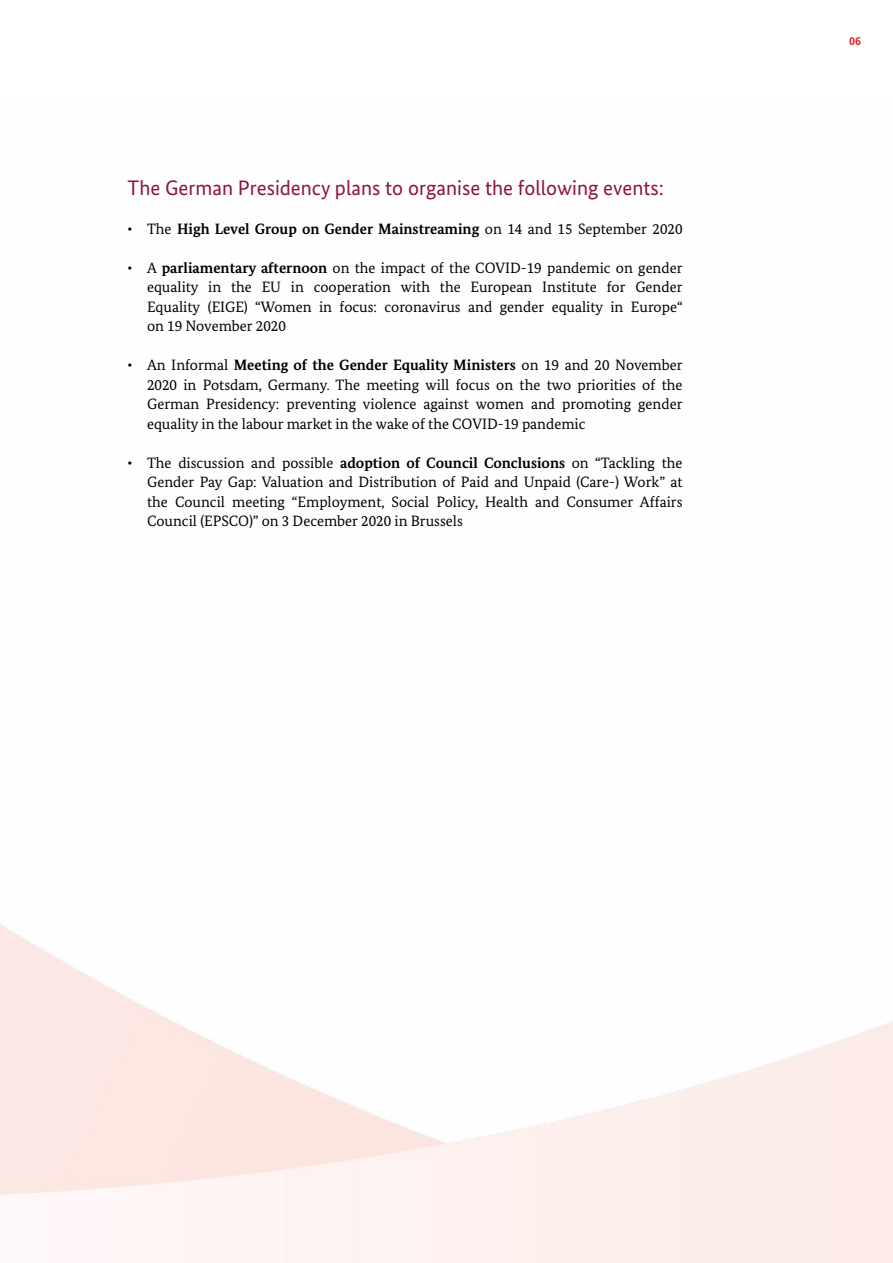
<style>
.page{position:relative;width:893px;height:1263px;background:#fff}
.page>*{position:absolute;margin:0;border:0;box-sizing:border-box;transform-origin:0 0}
.t1{font:21px "Bundes Sans";color:#8e1538}
.t2{font:15px/19.5px "Bundes Serif";color:#000;text-align:justify}
.t3{font:700 15px "Bundes Serif";color:#000}
.t4{font:700 12px "Bundes Sans";color:#e1261d}
.s1{font-weight:400}
.s2{font-weight:700}
</style>
<div class="page">
<h4 class="t1" style="left:128px;top:175px;width:538px">The German Presidency plans to organise the following events:</h4>
<p class="t3" style="left:128px;top:219px;width:556px"><span class="s1">• The</span> High Level Group on Gender Mainstreaming <span class="s1">on 14 and 15 September 2020</span></p>
<p class="t2" style="left:147px;top:258px;width:537px;text-indent:-19px">• A <span class="s2">parliamentary afternoon</span> on the impact of the COVID-19 pandemic on gender equality in the EU in cooperation with the European Institute for Gender Equality (EIGE) “Women in focus: coronavirus and gender equality in Europe“ on 19 November 2020</p>
<p class="t2" style="left:147px;top:355px;width:537px;text-indent:-19px">• An Informal <span class="s2">Meeting of the Gender Equality Ministers</span> on 19 and 20 November 2020 in Potsdam, Germany. The meeting will focus on the two priorities of the German Presidency: preventing violence against women and promoting gender equality in the labour market in the wake of the COVID-19 pandemic</p>
<p class="t2" style="left:147px;top:453px;width:537px;text-indent:-19px">• The discussion and possible <span class="s2">adoption of Council Conclusions</span> on “Tackling the Gender Pay Gap: Valuation and Distribution of Paid and Unpaid (Care-) Work” at the Council meeting “Employment, Social Policy, Health and Consumer Affairs Council (EPSCO)” on 3 December 2020 in Brussels</p>
<p class="t4" style="left:849px;top:34px;width:13px">06</p>
</div>
